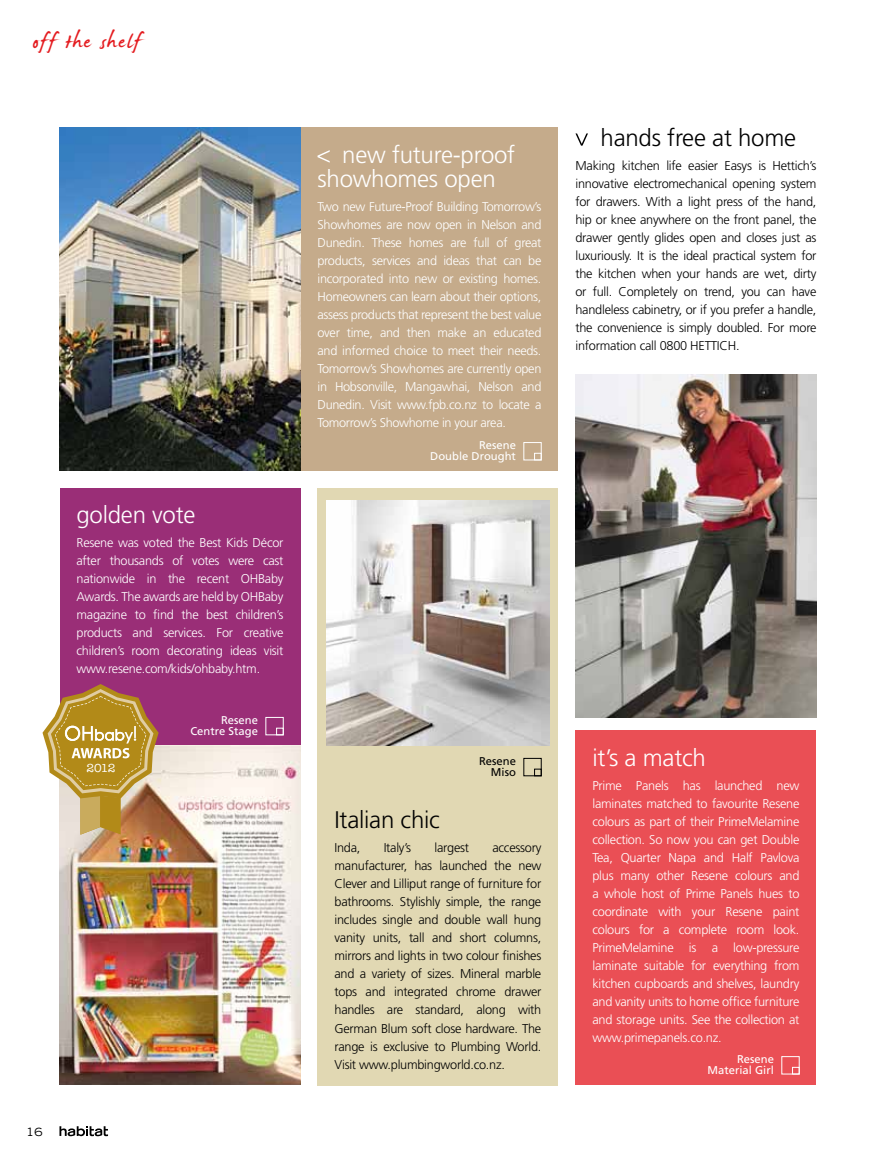
<style>
.page{position:relative;width:893px;height:1170px;background:#fff}
.page>*{position:absolute;margin:0;border:0;box-sizing:border-box;transform-origin:0 0}
.t1{font:36px "James Fajardo";letter-spacing:.035em;color:#e41c20}
.t2{font:300 24px/24px "Frutiger";letter-spacing:-.01em;color:#fff}
.t3{font:300 24px "Frutiger";letter-spacing:-.01em;color:#000}
.t4{font:300 12.75px/18px "Frutiger";letter-spacing:-.02em;color:#fff;text-align:justify}
.t5{font:300 12.75px/18px "Frutiger";letter-spacing:-.02em;color:#000;text-align:justify}
.t6{font:12px "American Typewriter";color:#fff}
.t7{font:11.25px/11.2px "Frutiger";color:#fff;text-align:right}
.t8{font:11.25px/11.2px "Frutiger";color:#000;text-align:right}
.t9{font:expanded 11.25px "Trade Gothic LH";color:#000}
</style>
<div class="page">
<div style="left:317px;top:488px;width:241px;height:597px;background:#e1d8b3"></div>
<img style="left:327px;top:500px;width:222px;height:245px">
<div style="left:60px;top:488px;width:240px;height:275px;background:#9a2e77"></div>
<div style="left:300px;top:128px;width:258px;height:343px;background:#c5ab8b"></div>
<svg style="left:317px;top:150px;width:13px;height:13px"></svg>
<img style="left:60px;top:128px;width:240px;height:343px">
<div style="left:575px;top:730px;width:241px;height:354px;background:#ea4f55"></div>
<img style="left:60px;top:745px;width:240px;height:339px">
<svg style="left:43px;top:684px;width:116px;height:150px"></svg>
<div style="left:782px;top:1056px;width:17px;height:18px;border:1px solid #fff"></div>
<div style="left:792px;top:1066px;width:7px;height:8px;border:1px solid #fff"></div>
<div style="left:524px;top:758px;width:17px;height:18px;border:1px solid #000"></div>
<div style="left:534px;top:768px;width:7px;height:8px;border:1px solid #000"></div>
<div style="left:266px;top:717px;width:17px;height:18px;border:1px solid #fff"></div>
<div style="left:276px;top:728px;width:7px;height:7px;border:1px solid #fff"></div>
<div style="left:524px;top:442px;width:17px;height:18px;border:1px solid #fff"></div>
<div style="left:534px;top:453px;width:7px;height:7px;border:1px solid #fff"></div>
<img style="left:575px;top:374px;width:241px;height:343px">
<svg style="left:575px;top:133px;width:13px;height:13px"></svg>
<svg style="left:59px;top:1126px;width:49px;height:10px"></svg>
<h1 class="t1" style="left:33px;top:22px;width:110px">off the shelf</h1>
<p class="t9" style="left:26px;top:1124px;width:18px">16</p>
<h2 class="t2" style="left:77px;top:503px;width:120px">golden vote</h2>
<p class="t4" style="left:77px;top:534px;width:208px">Resene was voted the Best Kids Décor after thousands of votes were cast nationwide in the recent OHBaby Awards. The awards are held by OHBaby magazine to find the best children’s products and services. For creative children’s room decorating ideas visit www.resene.com/kids/ohbaby.htm.</p>
<p class="t6" style="left:87px;top:758px;width:30px">2012</p>
<p class="t7" style="left:190px;top:714px;width:69px">Resene<br>Centre Stage</p>
<h2 class="t2" style="left:317px;top:143px;width:199px;text-indent:25px">new future-proof showhomes open</h2>
<p class="t4" style="left:317px;top:198px;width:225px">Two new Future-Proof Building Tomorrow’s Showhomes are now open in Nelson and Dunedin. These homes are full of great products, services and ideas that can be incorporated into new or existing homes.<br>Homeowners can learn about their options, assess products that represent the best value over time, and then make an educated and informed choice to meet their needs.<br>Tomorrow’s Showhomes are currently open in Hobsonville, Mangawhai, Nelson and Dunedin. Visit www.fpb.co.nz to locate a Tomorrow’s Showhome in your area.</p>
<p class="t7" style="left:430px;top:439px;width:87px">Resene<br>Double Drought</p>
<p class="t8" style="left:479px;top:755px;width:38px">Resene<br>Miso</p>
<h2 class="t3" style="left:334px;top:806px;width:107px">Italian chic</h2>
<p class="t5" style="left:334px;top:839px;width:27px">Inda,</p>
<p class="t5" style="left:384px;top:839px;width:29px">Italy’s</p>
<p class="t5" style="left:434px;top:839px;width:36px">largest</p>
<p class="t5" style="left:334px;top:839px;width:208px;text-indent:158px">accessory manufacturer, has launched the new Clever and Lilliput range of furniture for bathrooms. Stylishly simple, the range includes single and double wall hung vanity units, tall and short columns, mirrors and lights in two colour finishes and a variety of sizes. Mineral marble tops and integrated chrome drawer handles are standard, along with German Blum soft close hardware. The range is exclusive to Plumbing World.<br>Visit www.plumbingworld.co.nz.</p>
<h2 class="t3" style="left:601px;top:124px;width:197px">hands free at home</h2>
<p class="t5" style="left:575px;top:157px;width:242px">Making kitchen life easier Easys is Hettich’s innovative electromechanical opening system for drawers. With a light press of the hand, hip or knee anywhere on the front panel, the drawer gently glides open and closes just as luxuriously. It is the ideal practical system for the kitchen when your hands are wet, dirty or full. Completely on trend, you can have handleless cabinetry, or if you prefer a handle, the convenience is simply doubled. For more information call 0800 HETTICH.</p>
<h2 class="t2" style="left:592px;top:745px;width:115px">it’s a match</h2>
<p class="t4" style="left:592px;top:776px;width:208px">Prime Panels has launched new laminates matched to favourite Resene colours as part of their PrimeMelamine collection. So now you can get Double Tea, Quarter Napa and Half Pavlova plus many other Resene colours and a whole host of Prime Panels hues to coordinate with your Resene paint colours for a complete room look.<br>PrimeMelamine is a low-pressure laminate suitable for everything from kitchen cupboards and shelves, laundry and vanity units to home office furniture and storage units. See the collection at www.primepanels.co.nz.</p>
<p class="t7" style="left:708px;top:1053px;width:68px">Resene<br>Material Girl</p>
</div>
